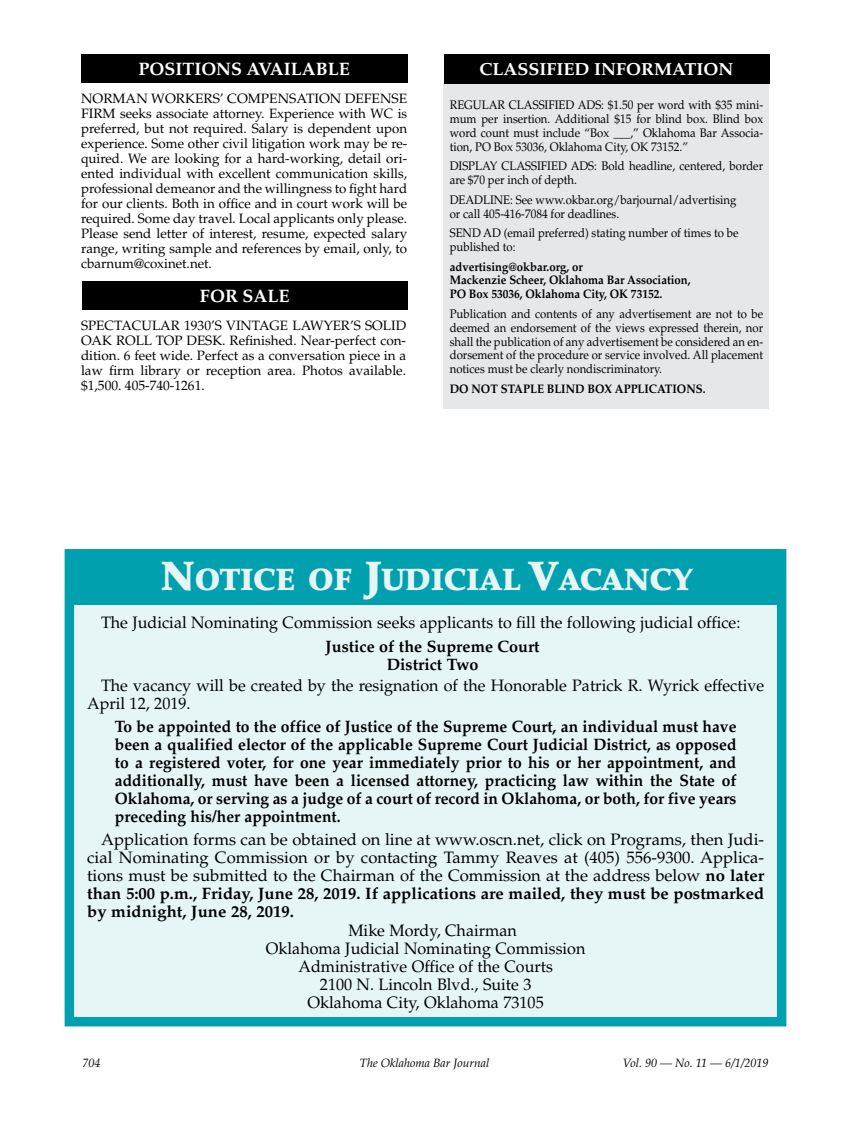
<style>
.page{position:relative;width:851px;height:1121px;background:#fff}
.page>*{position:absolute;margin:0;border:0;box-sizing:border-box;transform-origin:0 0}
.t1{font:900 30.6px "Palatino";color:#e6f6f7}
.t2{font:700 18px "Palatino";color:#fff}
.t3{font:700 17.4px "Palatino";color:#fff}
.t4{font:16.5px/18px "Palatino";color:#000}
.t5{font:700 16.5px/18px "Palatino";color:#000;text-align:justify;scale:.95 1}
.t6{font:700 16.5px/18px "Palatino";color:#000;text-align:center}
.t7{font:13.5px/15px "Palatino";color:#000;text-align:justify}
.t8{font:12.3px/13.8px "Palatino";color:#000;scale:.92 1}
.t9{font:700 12.3px/13.8px "Palatino";color:#000;scale:.92 1}
.t10{font:italic 12px "Palatino";color:#000}
.s1{font-size:40.8px}
.s2{font-weight:700}
</style>
<div class="page">
<div style="left:443px;top:84px;width:326px;height:325px;background:#e6e7e8"></div>
<div style="left:444px;top:54px;width:325px;height:29px;background:#000"></div>
<div style="left:82px;top:281px;width:325px;height:28px;background:#000"></div>
<div style="left:65px;top:549px;width:721px;height:477px;background:#e6f6f7;border:9px solid #00a0af"></div>
<div style="left:73px;top:549px;width:706px;height:55px;background:#00a0af"></div>
<div style="left:81px;top:54px;width:326px;height:28px;background:#000"></div>
<h2 class="t2" style="left:139px;top:58px;width:212px">POSITIONS AVAILABLE</h2>
<p class="t7" style="left:81px;top:91px;width:327px">NORMAN WORKERS’ COMPENSATION DEFENSE FIRM seeks associate attorney. Experience with WC is preferred, but not required. Salary is dependent upon experience. Some other civil litigation work may be re&shy;quired. We are looking for a hard-working, detail ori&shy;ented individual with excellent communication skills, professional demeanor and the willingness to fight hard for our clients. Both in office and in court work will be required. Some day travel. Local applicants only please.<br>Please send letter of interest, resume, expected salary range, writing sample and references by email, only, to cbarnum@coxinet.net.</p>
<h2 class="t2" style="left:200px;top:285px;width:91px">FOR SALE</h2>
<p class="t7" style="left:81px;top:318px;width:326px">SPECTACULAR 1930’S VINTAGE LAWYER’S SOLID OAK ROLL TOP DESK. Refinished. Near-perfect con&shy;dition. 6 feet wide. Perfect as a conversation piece in a law firm library or reception area. Photos available. $1,500. 405-740-1261.</p>
<p class="t3" style="left:479px;top:59px;width:255px">CLASSIFIED INFORMATION</p>
<p class="t8" style="left:449px;top:98px;width:342px;text-align:justify">REGULAR CLASSIFIED ADS: $1.50 per word with $35 mini&shy;mum per insertion. Additional $15 for blind box. Blind box word count must include “Box ___,” Oklahoma Bar Associa&shy;tion, PO Box 53036, Oklahoma City, OK 73152.”</p>
<p class="t8" style="left:449px;top:159px;width:342px">DISPLAY CLASSIFIED ADS: Bold headline, centered, border are $70 per inch of depth.</p>
<p class="t8" style="left:449px;top:193px;width:313px">DEADLINE: See www.okbar.org/barjournal/advertising or call 405-416-7084 for deadlines.</p>
<p class="t8" style="left:449px;top:226px;width:315px">SEND AD (email preferred) stating number of times to be published to:</p>
<p class="t9" style="left:449px;top:260px;width:263px">advertising@okbar.org, or<br>Mackenzie Scheer, Oklahoma Bar Association,<br>PO Box 53036, Oklahoma City, OK 73152.</p>
<p class="t8" style="left:449px;top:307px;width:342px;text-align:justify">Publication and contents of any advertisement are not to be deemed an endorsement of the views expressed therein, nor shall the publication of any advertisement be considered an en&shy;dorsement of the procedure or service involved. All placement notices must be clearly nondiscriminatory.</p>
<p class="t9" style="left:449px;top:382px;width:279px">DO NOT STAPLE BLIND BOX APPLICATIONS.</p>
<h1 class="t1" style="left:161px;top:561px;width:533px"><span class="s1">N</span>OTICE OF <span class="s1">J</span>UDICIAL <span class="s1">V</span>ACANCY</h1>
<p class="t4" style="left:101px;top:614px;width:640px">The Judicial Nominating Commission seeks applicants to fill the following judicial office:</p>
<p class="t6" style="left:325px;top:637px;width:215px">Justice of the Supreme Court<br>District Two</p>
<p class="t4" style="left:87px;top:677px;width:678px;text-indent:14px">The vacancy will be created by the resignation of the Honorable Patrick R. Wyrick effective<br>April 12, 2019.</p>
<p class="t5" style="left:115px;top:717px;width:656px">To be appointed to the office of Justice of the Supreme Court, an individual must have been a qualified elector of the applicable Supreme Court Judicial District, as opposed to a registered voter, for one year immediately prior to his or her appointment, and additionally, must have been a licensed attorney, practicing law within the State of Oklahoma, or serving as a judge of a court of record in Oklahoma, or both, for five years preceding his/her appointment.</p>
<p class="t4" style="left:87px;top:830px;width:678px;text-align:justify;text-indent:14px">Application forms can be obtained on line at www.oscn.net, click on Programs, then Judi&shy;cial Nominating Commission or by contacting Tammy Reaves at (405) 556-9300. Applica&shy;tions must be submitted to the Chairman of the Commission at the address below <span class="s2">no later than 5:00 p.m., Friday, June 28, 2019. If applications are mailed, they must be postmarked by midnight, June 28, 2019.</span></p>
<p class="t4" style="left:348px;top:921px;width:170px">Mike Mordy, Chairman</p>
<p class="t4" style="left:266px;top:939px;width:321px">Oklahoma Judicial Nominating Commission</p>
<p class="t4" style="left:298px;top:957px;width:256px">Administrative Office of the Courts</p>
<p class="t4" style="left:320px;top:975px;width:213px">2100 N. Lincoln Blvd., Suite 3</p>
<p class="t4" style="left:307px;top:993px;width:238px">Oklahoma City, Oklahoma 73105</p>
<p class="t10" style="left:82px;top:1055px;width:19px">704</p>
<p class="t10" style="left:360px;top:1055px;width:131px">The Oklahoma Bar Journal</p>
<p class="t10" style="left:622px;top:1055px;width:147px">Vol. 90 — No. 11 — 6/1/2019</p>
</div>
